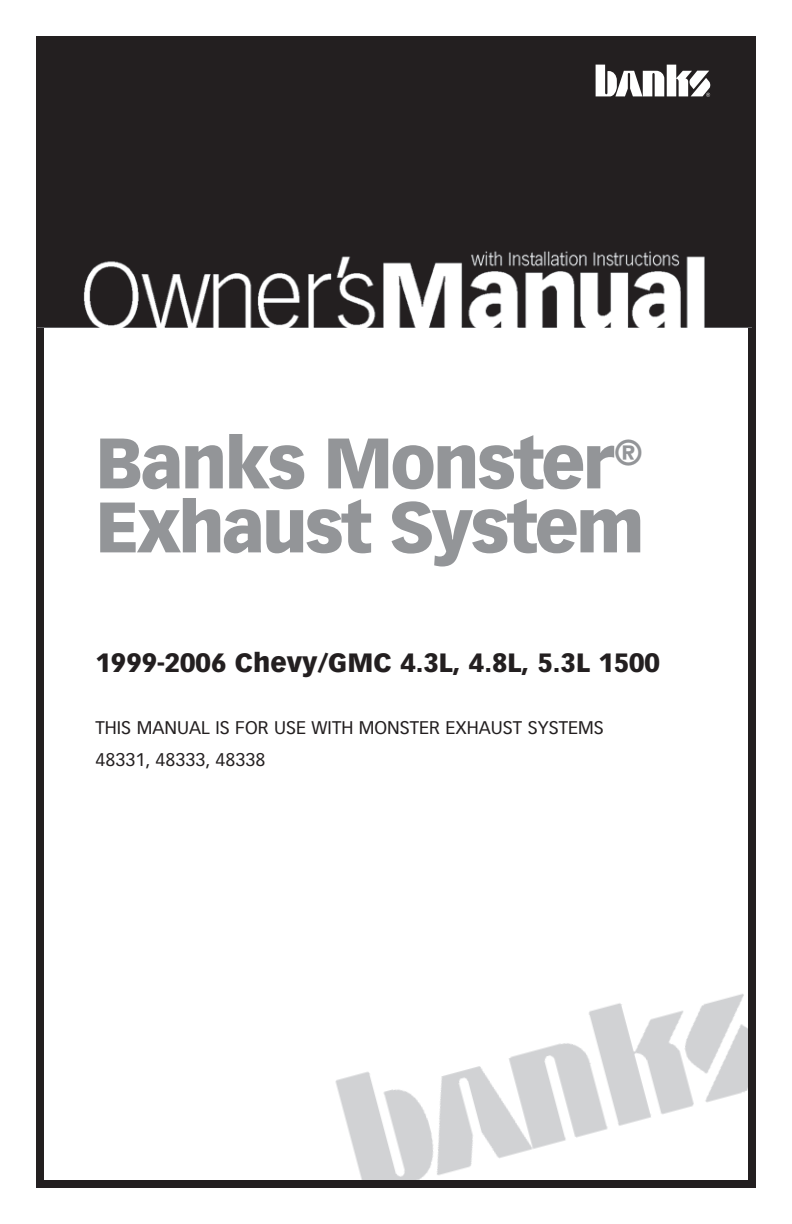
<style>
.page{position:relative;width:792px;height:1224px;background:#fff}
.page>*{position:absolute;margin:0;border:0;box-sizing:border-box;transform-origin:0 0}
.t1{font:900 70px/64px "Vectora LT Std";letter-spacing:-.04em;color:#939598}
.t2{font:900 26px "Vectora LT Std";color:#231f20}
.t3{font:18px/32px "Vectora LT Std";color:#231f20}
</style>
<div class="page">
<img style="left:335px;top:994px;width:412px;height:185px">
<div style="left:36px;top:36px;width:720px;height:1152px;border:8px solid #231f20"></div>
<div style="left:36px;top:44px;width:715px;height:281px;background:#231f20"></div>
<svg style="left:596px;top:65px;width:114px;height:32px"></svg>
<img style="left:38px;top:249px;width:714px;height:78px">
<h1 class="t1" style="left:96px;top:431px;width:551px">Banks Monster<sup>®<br></sup>Exhaust System</h1>
<h2 class="t2" style="left:96px;top:647px;width:566px">1999-2006 Chevy/GMC 4.3L, 4.8L, 5.3L 1500</h2>
<p class="t3" style="left:96px;top:712px;width:510px">THIS MANUAL IS FOR USE WITH MONSTER EXHAUST SYSTEMS<br>48331, 48333, 48338</p>
</div>
